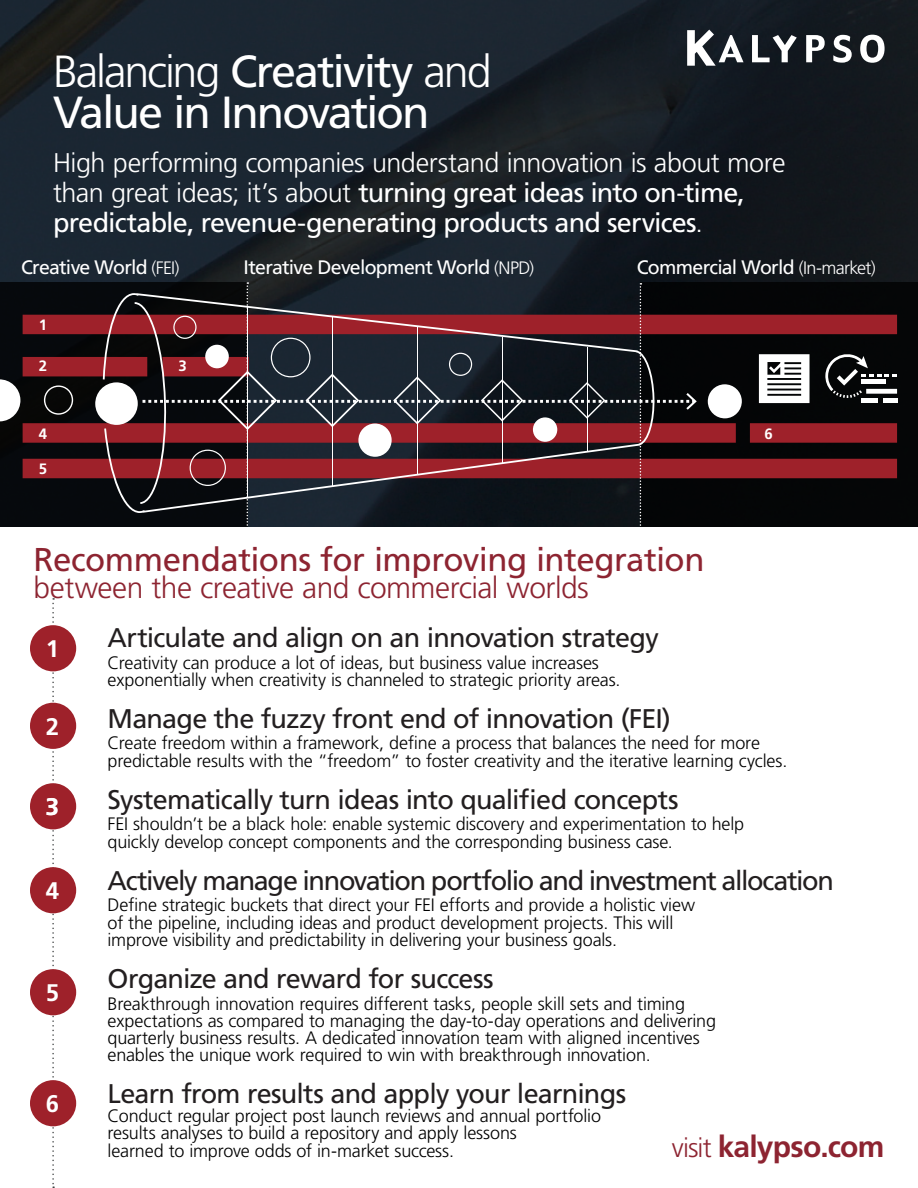
<style>
.page{position:relative;width:918px;height:1188px;background:#fff}
.page>*{position:absolute;margin:0;border:0;box-sizing:border-box;transform-origin:0 0}
.Headline{font:45px/40.5px "Frutiger LT Std";letter-spacing:-.05em;color:#fff}
.Body_Text{font:33px "Frutiger LT Std";letter-spacing:-.015em;color:#8d2431}
.Body_Text-2{font:300 30px "Frutiger LT Std";letter-spacing:-.02em;color:#8d2431}
.Headline-2{font:700 30px "Frutiger LT Std";letter-spacing:-.025em;color:#8d2431}
.Sub_Headline{font:27px "Frutiger LT Std";letter-spacing:-.03em;color:#231f20}
.Body_Text-3{font:300 27px/30px "Frutiger LT Std";letter-spacing:-.015em;color:#fff}
.Sub_Headline-2{font:27px "Frutiger LT Std";letter-spacing:-.05em;color:#231f20}
.Body_Text-4{font:700 24px "Frutiger LT Std";color:#fff}
.Body_Text-5{font:19.5px "Frutiger LT Std";letter-spacing:-.035em;color:#fff}
.Body_Text-6{font:300 18px/17.2px "Frutiger LT Std";letter-spacing:-.01em;color:#000}
.Body_Text-7{font:700 15px "Frutiger LT Std";color:#fff}
.s1{font-weight:300}
.s2{font-weight:400}
.s3{font-weight:300;font-size:18px}
.s4{font-weight:300;font-size:27px}
</style>
<div class="page">
<img style="left:0;top:0;width:918px;height:526px">
<svg style="left:52px;top:598px;width:2px;height:590px"></svg>
<svg style="left:833px;top:35px;width:19px;height:28px"></svg>
<svg style="left:860px;top:35px;width:25px;height:28px"></svg>
<svg style="left:806px;top:35px;width:19px;height:27px"></svg>
<svg style="left:752px;top:35px;width:45px;height:27px"></svg>
<svg style="left:687px;top:30px;width:57px;height:36px"></svg>
<div style="left:30px;top:703px;width:46px;height:46px;background:#9e212a;border-radius:50%"></div>
<div style="left:30px;top:625px;width:46px;height:46px;background:#9e212a;border-radius:50%"></div>
<div style="left:30px;top:867px;width:46px;height:46px;background:#9e212a;border-radius:50%"></div>
<div style="left:30px;top:969px;width:46px;height:46px;background:#9e212a;border-radius:50%"></div>
<div style="left:30px;top:1080px;width:46px;height:46px;background:#9e212a;border-radius:50%"></div>
<div style="left:23px;top:315px;width:874px;height:19px;background:#9e212a"></div>
<div style="left:23px;top:423px;width:713px;height:20px;background:#9e212a"></div>
<div style="left:23px;top:459px;width:874px;height:19px;background:#9e212a"></div>
<div style="left:750px;top:423px;width:147px;height:20px;background:#9e212a"></div>
<div style="left:23px;top:357px;width:124px;height:19px;background:#9e212a"></div>
<svg style="left:0;top:379px;width:21px;height:43px"></svg>
<svg style="left:44px;top:385px;width:29px;height:30px"></svg>
<div style="left:708px;top:384px;width:34px;height:35px;background:#fff;border-radius:50%"></div>
<div style="left:95px;top:382px;width:43px;height:43px;background:#fff;border-radius:50%"></div>
<svg style="left:103px;top:293px;width:32px;height:220px"></svg>
<div style="left:861px;top:398px;width:17px;height:5px;background:#fff"></div>
<div style="left:883px;top:398px;width:14px;height:5px;background:#fff"></div>
<svg style="left:825px;top:353px;width:72px;height:45px"></svg>
<svg style="left:759px;top:354px;width:51px;height:49px"></svg>
<div style="left:30px;top:783px;width:46px;height:46px;background:#9e212a;border-radius:50%"></div>
<svg style="left:135px;top:282px;width:562px;height:245px"></svg>
<p class="Headline" style="left:53px;top:52px;width:440px"><span class="s1">Balancing</span> Creativity <span class="s1">and<br></span>Value in Innovation</p>
<p class="Body_Text-3" style="left:53px;top:148px;width:734px">High performing companies understand innovation is about more than great ideas; it’s about <span class="s2">turning great ideas into on-time, predictable, revenue-generating products and services</span>.</p>
<p class="Body_Text-5" style="left:21px;top:256px;width:160px">Creative World <span class="s3">(FEI)</span></p>
<p class="Body_Text-5" style="left:244px;top:256px;width:292px">Iterative Development World <span class="s3">(NPD)</span></p>
<p class="Body_Text-5" style="left:637px;top:256px;width:241px">Commercial World <span class="s3">(In-market)</span></p>
<p class="Body_Text-7" style="left:39px;top:316px;width:10px">1</p>
<p class="Body_Text-7" style="left:39px;top:357px;width:10px">2</p>
<p class="Body_Text-7" style="left:178px;top:357px;width:10px">3</p>
<p class="Body_Text-7" style="left:39px;top:425px;width:10px">4</p>
<p class="Body_Text-7" style="left:39px;top:460px;width:10px">5</p>
<p class="Body_Text" style="left:34px;top:540px;width:673px">Recommendations for improving integration</p>
<p class="Body_Text-2" style="left:34px;top:571px;width:557px">between the creative and commercial worlds</p>
<p class="Body_Text-7" style="left:764px;top:425px;width:10px">6</p>
<p class="Body_Text-4" style="left:46px;top:635px;width:15px">1</p>
<p class="Body_Text-4" style="left:46px;top:712px;width:15px">2</p>
<p class="Body_Text-4" style="left:46px;top:793px;width:15px">3</p>
<p class="Body_Text-4" style="left:46px;top:877px;width:15px">4</p>
<p class="Body_Text-4" style="left:46px;top:979px;width:15px">5</p>
<p class="Body_Text-4" style="left:46px;top:1090px;width:15px">6</p>
<p class="Sub_Headline" style="left:108px;top:622px;width:553px">Articulate and align on an innovation strategy</p>
<p class="Body_Text-6" style="left:108px;top:654px;width:514px">Creativity can produce a lot of ideas, but business value increases exponentially when creativity is channeled to strategic priority areas.</p>
<p class="Sub_Headline" style="left:108px;top:703px;width:565px">Manage the fuzzy front end of innovation (FEI)</p>
<p class="Body_Text-6" style="left:108px;top:735px;width:681px">Create freedom within a framework, define a process that balances the need for more predictable results with the “freedom” to foster creativity and the iterative learning cycles.</p>
<p class="Sub_Headline" style="left:108px;top:784px;width:572px">Systematically turn ideas into qualified concepts</p>
<p class="Body_Text-6" style="left:108px;top:816px;width:638px">FEI shouldn’t be a black hole: enable systemic discovery and experimentation to help quickly develop concept components and the corresponding business case.</p>
<p class="Sub_Headline-2" style="left:108px;top:865px;width:728px">Actively manage innovation portfolio and investment allocation</p>
<p class="Body_Text-6" style="left:108px;top:897px;width:589px">Define strategic buckets that direct your FEI efforts and provide a holistic view of the pipeline, including ideas and product development projects. This will improve visibility and predictability in delivering your business goals.</p>
<p class="Sub_Headline" style="left:108px;top:963px;width:388px">Organize and reward for success</p>
<p class="Body_Text-6" style="left:108px;top:995px;width:610px">Breakthrough innovation requires different tasks, people skill sets and timing expectations as compared to managing the day-to-day operations and delivering quarterly business results. A dedicated innovation team with aligned incentives enables the unique work required to win with breakthrough innovation.</p>
<p class="Sub_Headline" style="left:108px;top:1078px;width:520px">Learn from results and apply your learnings</p>
<p class="Body_Text-6" style="left:108px;top:1107px;width:495px">Conduct regular project post launch reviews and annual portfolio results analyses to build a repository and apply lessons<br>learned to improve odds of in-market success.</p>
<p class="Headline-2" style="left:672px;top:1128px;width:214px"><span class="s4">visit</span> kalypso.com</p>
</div>
